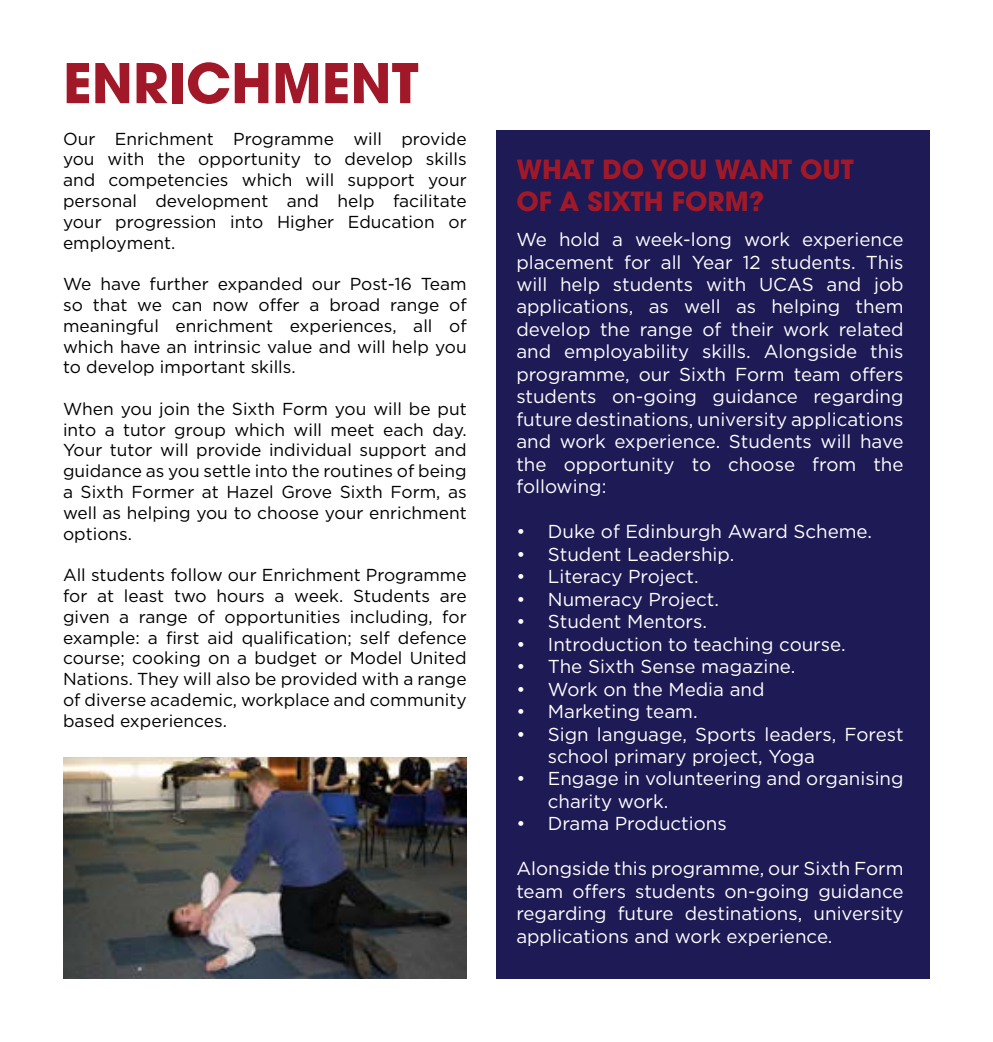
<style>
.page{position:relative;width:993px;height:1042px;background:#fff}
.page>*{position:absolute;margin:0;border:0;box-sizing:border-box;transform-origin:0 0}
.t1{font:700 54.25px "ITC Avant Garde Pro";color:#a11928}
.t2{font:700 26.25px/31.5px "ITC Avant Garde Pro";color:#a11928}
.t3{font:18.72px/22.4px "Gotham";color:#fff;text-align:justify}
.t4{font:17.32px/20.8px "Gotham";color:#000;text-align:justify}
</style>
<div class="page">
<div style="left:496px;top:131px;width:433px;height:848px;background:#1d1a55"></div>
<img style="left:63px;top:758px;width:403px;height:221px">
<h1 class="t1" style="left:63px;top:47px;width:357px">ENRICHMENT</h1>
<p class="t4" style="left:63px;top:128px;width:405px">Our Enrichment Programme will provide you with the opportunity to develop skills and competencies which will support your personal development and help facilitate your progression into Higher Education or employment.</p>
<p class="t4" style="left:63px;top:273px;width:405px">We have further expanded our Post-16 Team so that we can now offer a broad range of meaningful enrichment experiences, all of which have an intrinsic value and will help you to develop important skills.</p>
<p class="t4" style="left:63px;top:398px;width:405px">When you join the Sixth Form you will be put into a tutor group which will meet each day.<br>Your tutor will provide individual support and guidance as you settle into the routines of being a Sixth Former at Hazel Grove Sixth Form, as well as helping you to choose your enrichment options.</p>
<p class="t4" style="left:63px;top:564px;width:405px">All students follow our Enrichment Programme for at least two hours a week. Students are given a range of opportunities including, for example: a first aid qualification; self defence course; cooking on a budget or Model United Nations. They will also be provided with a range of diverse academic, workplace and community based experiences.</p>
<h2 class="t2" style="left:516px;top:154px;width:339px">WHAT DO YOU WANT OUT<br>OF A SIXTH FORM?</h2>
<p class="t3" style="left:516px;top:228px;width:388px">We hold a week-long work experience placement for all Year 12 students. This will help students with UCAS and job applications, as well as helping them develop the range of their work related and employability skills. Alongside this programme, our Sixth Form team offers students on-going guidance regarding future destinations, university applications and work experience. Students will have the opportunity to choose from the following:</p>
<p class="t3" style="left:516px;top:520px;width:357px">• Duke of Edinburgh Award Scheme.</p>
<p class="t3" style="left:516px;top:542px;width:219px">• Student Leadership.</p>
<p class="t3" style="left:516px;top:565px;width:184px">• Literacy Project.</p>
<p class="t3" style="left:516px;top:587px;width:204px">• Numeracy Project.</p>
<p class="t3" style="left:516px;top:610px;width:192px">• Student Mentors.</p>
<p class="t3" style="left:516px;top:632px;width:331px">• Introduction to teaching course.</p>
<p class="t3" style="left:516px;top:655px;width:280px">• The Sixth Sense magazine.</p>
<p class="t3" style="left:516px;top:677px;width:249px">• Work on the Media and</p>
<p class="t3" style="left:516px;top:700px;width:183px">• Marketing team.</p>
<p class="t3" style="left:547px;top:722px;width:357px;text-indent:-31px">• Sign language, Sports leaders, Forest school primary project, Yoga</p>
<p class="t3" style="left:547px;top:767px;width:357px;text-indent:-31px">• Engage in volunteering and organising charity work.</p>
<p class="t3" style="left:516px;top:812px;width:212px">• Drama Productions</p>
<p class="t3" style="left:516px;top:857px;width:388px">Alongside this programme, our Sixth Form team offers students on-going guidance regarding future destinations, university applications and work experience.</p>
</div>
